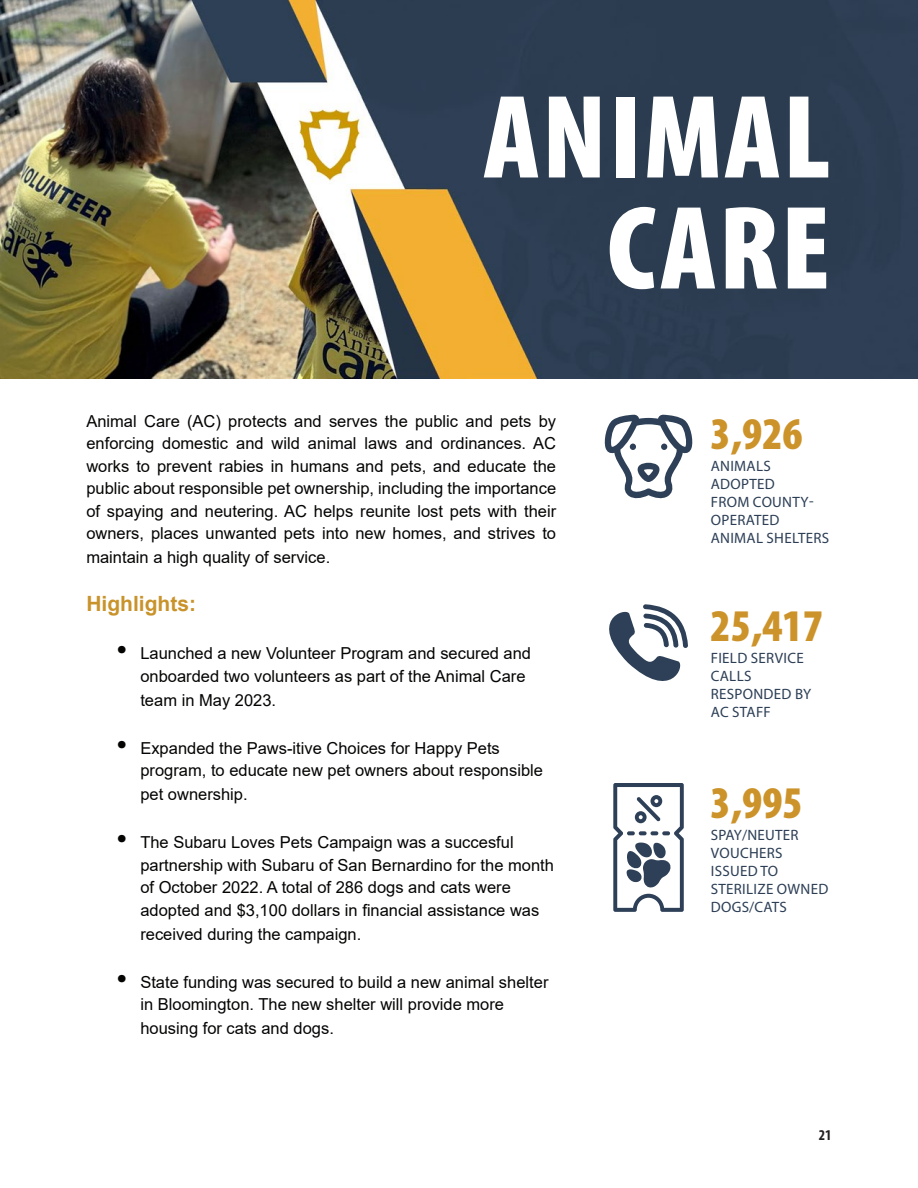
<style>
.page{position:relative;width:918px;height:1188px;background:#fff}
.page>*{position:absolute;margin:0;border:0;box-sizing:border-box;transform-origin:0 0}
.t1{font:900 condensed 120px "Myriad Pro";letter-spacing:.02em;color:#fff}
.t2{font:900 condensed 45.45px "Myriad Pro";color:#cc932a}
.t3{font:700 21px "Arial";color:#c9932b}
.t4{font:16.5px/22.5px "Arial";color:#040503}
.t5{font:15px/18px "Myriad Pro";letter-spacing:.02em;color:#2c3e55}
.t6{font:700 condensed 15px "Myriad Pro";color:#231f20}
.s1{font-family:"Myriad Pro";font-size:36px}
</style>
<div class="page">
<img style="left:0;top:0;width:918px;height:378px">
<svg style="left:604px;top:415px;width:89px;height:84px"></svg>
<svg style="left:609px;top:604px;width:79px;height:77px"></svg>
<svg style="left:613px;top:783px;width:71px;height:129px"></svg>
<p class="t1" style="left:483px;top:61px;width:348px">ANIMAL</p>
<p class="t1" style="left:607px;top:172px;width:225px">CARE</p>
<p class="t4" style="left:86px;top:410px;width:471px;text-align:justify">Animal Care (AC) protects and serves the public and pets by enforcing domestic and wild animal laws and ordinances. AC works to prevent rabies in humans and pets, and educate the public about responsible pet ownership, including the importance of spaying and neutering. AC helps reunite lost pets with their owners, places unwanted pets into new homes, and strives to</p>
<p class="t4" style="left:86px;top:546px;width:245px">maintain a high quality of service.</p>
<p class="t3" style="left:86px;top:589px;width:111px">Highlights:</p>
<p class="t4" style="left:140px;top:642px;width:392px;text-indent:-23px"><span class="s1">•</span> Launched a new Volunteer Program and secured and onboarded two volunteers as part of the Animal Care</p>
<p class="t4" style="left:140px;top:689px;width:137px">team in May 2023.</p>
<p class="t4" style="left:117px;top:737px;width:384px"><span class="s1">•</span> Expanded the Paws-itive Choices for Happy Pets</p>
<p class="t4" style="left:140px;top:758px;width:404px;line-height:24px">program, to educate new pet owners about responsible pet ownership.</p>
<p class="t4" style="left:140px;top:831px;width:415px;text-indent:-23px"><span class="s1">•</span> The Subaru Loves Pets Campaign was a succesful partnership with Subaru of San Bernardino for the month</p>
<p class="t4" style="left:140px;top:876px;width:372px">of October 2022. A total of 286 dogs and cats were</p>
<p class="t4" style="left:140px;top:899px;width:400px">adopted and $3,100 dollars in financial assistance was</p>
<p class="t4" style="left:140px;top:923px;width:223px">received during the campaign.</p>
<p class="t4" style="left:117px;top:971px;width:433px"><span class="s1">•</span> State funding was secured to build a new animal shelter</p>
<p class="t4" style="left:140px;top:992px;width:365px;line-height:24px">in Bloomington. The new shelter will provide more housing for cats and dogs.</p>
<p class="t2" style="left:711px;top:405px;width:94px">3,926</p>
<p class="t5" style="left:711px;top:457px;width:120px">ANIMALS<br>ADOPTED<br>FROM COUNTY-<br>OPERATED<br>ANIMAL SHELTERS</p>
<p class="t2" style="left:711px;top:597px;width:114px">25,417</p>
<p class="t5" style="left:711px;top:649px;width:102px">FIELD SERVICE<br>CALLS<br>RESPONDED BY<br>AC STAFF</p>
<p class="t2" style="left:711px;top:773px;width:94px">3,995</p>
<p class="t5" style="left:711px;top:825px;width:119px">SPAY/NEUTER<br>VOUCHERS<br>ISSUED TO<br>STERILIZE OWNED<br>DOGS/CATS</p>
<p class="t6" style="left:819px;top:1125px;width:14px">21</p>
</div>
